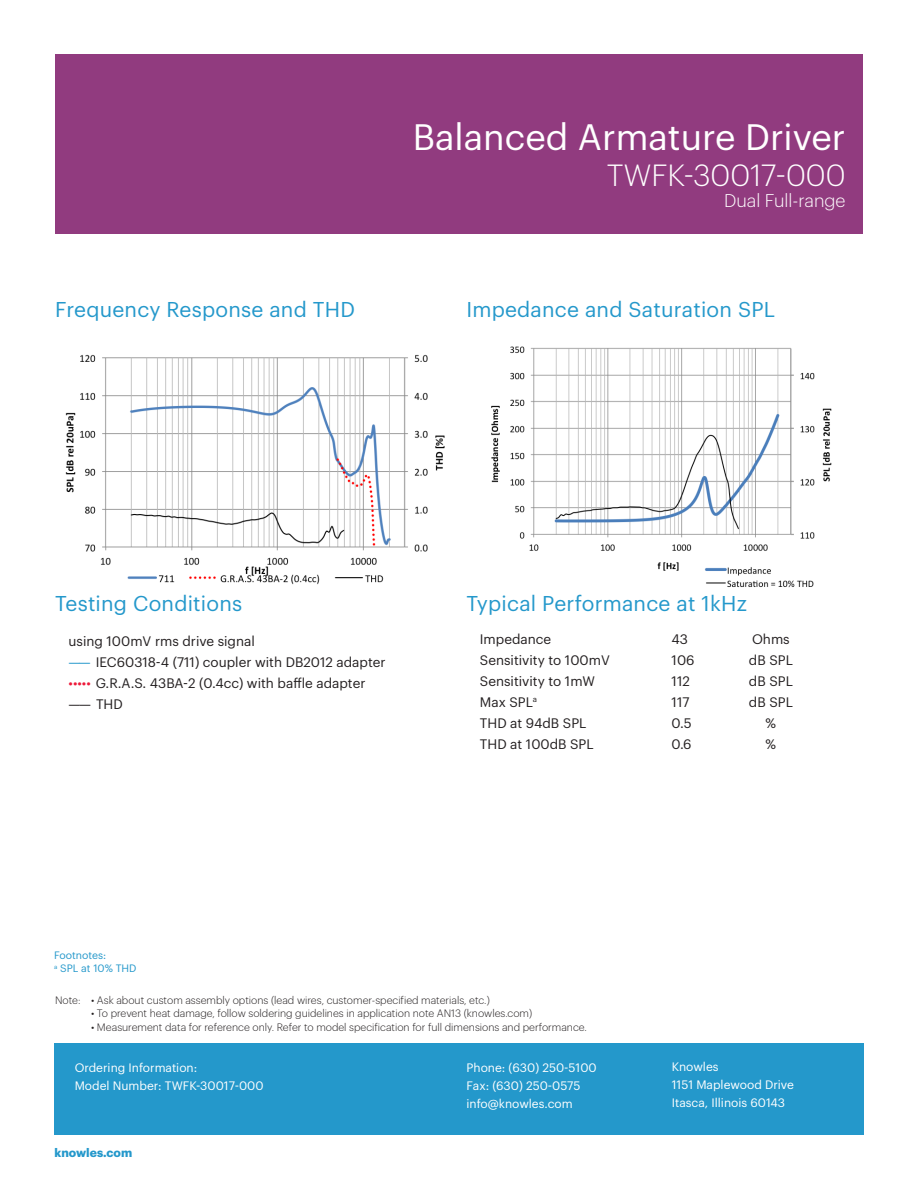
<style>
.page{position:relative;width:918px;height:1188px;background:#fff}
.page>*{position:absolute;margin:0;border:0;box-sizing:border-box;transform-origin:0 0}
.Document_Product_Tit{font:36px "Graphik";color:#fff}
.Document_Product_Tit-2{font:300 30px "Graphik";color:#fff}
.Blue_Sub-heads{font:21px "Graphik";letter-spacing:.01em;color:#2498cb}
.Document_Product_Tit-3{font:300 18px "Graphik";color:#fff}
.Body_Tab_Columns{font:13.5px/21px "Graphik";color:#231f20}
.t1{font:12px "Graphik";color:#fff}
.t2{font:700 12px "Graphik";color:#2498cb}
.Notes{font:300 10.5px "Graphik";color:#231f20}
.Footnotes{font:10.5px "Graphik";color:#2498cb}
.s1{color:#2498cb}
.s2{color:#ed1a3a}
</style>
<div class="page">
<img style="left:491px;top:346px;width:341px;height:242px">
<img style="left:65px;top:354px;width:380px;height:231px">
<div style="left:55px;top:1043px;width:809px;height:91px;background:#2498cb"></div>
<div style="left:56px;top:54px;width:807px;height:180px;background:#913b7f"></div>
<p class="Blue_Sub-heads" style="left:55px;top:294px;width:301px">Frequency Response and THD</p>
<p class="Document_Product_Tit" style="left:413px;top:110px;width:434px">Balanced Armature Driver</p>
<p class="Document_Product_Tit-2" style="left:607px;top:153px;width:240px">TWFK-30017-000</p>
<p class="Document_Product_Tit-3" style="left:724px;top:188px;width:123px">Dual Full-range</p>
<p class="Blue_Sub-heads" style="left:466px;top:294px;width:310px">Impedance and Saturation SPL</p>
<p class="Blue_Sub-heads" style="left:55px;top:588px;width:189px">Testing Conditions</p>
<p class="Body_Tab_Columns" style="left:69px;top:629px;width:188px">using 100mV rms drive signal</p>
<p class="Body_Tab_Columns" style="left:69px;top:650px;width:319px"><span class="s1">——</span> IEC60318-4 (711) coupler with DB2012 adapter</p>
<p class="Body_Tab_Columns" style="left:69px;top:671px;width:298px"><span class="s2">•••••</span> G.R.A.S. 43BA-2 (0.4cc) with baffle adapter —— THD</p>
<p class="Blue_Sub-heads" style="left:466px;top:588px;width:282px">Typical Performance at 1kHz</p>
<p class="Body_Tab_Columns" style="left:480px;top:627px;width:73px">Impedance</p>
<p class="Body_Tab_Columns" style="left:672px;top:627px;width:18px">43</p>
<p class="Body_Tab_Columns" style="left:752px;top:627px;width:39px">Ohms</p>
<p class="Body_Tab_Columns" style="left:480px;top:648px;width:131px">Sensitivity to 100mV</p>
<p class="Body_Tab_Columns" style="left:672px;top:648px;width:24px">106</p>
<p class="Body_Tab_Columns" style="left:749px;top:648px;width:45px">dB SPL</p>
<p class="Body_Tab_Columns" style="left:480px;top:669px;width:117px">Sensitivity to 1mW</p>
<p class="Body_Tab_Columns" style="left:672px;top:669px;width:20px">112</p>
<p class="Body_Tab_Columns" style="left:749px;top:669px;width:45px">dB SPL</p>
<p class="Body_Tab_Columns" style="left:480px;top:690px;width:59px">Max SPL<sup>a</sup></p>
<p class="Body_Tab_Columns" style="left:672px;top:690px;width:19px">117</p>
<p class="Body_Tab_Columns" style="left:749px;top:690px;width:45px">dB SPL</p>
<p class="Body_Tab_Columns" style="left:480px;top:711px;width:108px">THD at 94dB SPL</p>
<p class="Body_Tab_Columns" style="left:672px;top:711px;width:22px">0.5</p>
<p class="Body_Tab_Columns" style="left:766px;top:711px;width:12px">%</p>
<p class="Body_Tab_Columns" style="left:480px;top:732px;width:115px">THD at 100dB SPL</p>
<p class="Body_Tab_Columns" style="left:672px;top:732px;width:22px">0.6</p>
<p class="Body_Tab_Columns" style="left:766px;top:732px;width:12px">%</p>
<p class="Footnotes" style="left:54px;top:947px;width:54px">Footnotes:</p>
<p class="Footnotes" style="left:54px;top:961px;width:84px"><sup>a</sup> SPL at 10% THD</p>
<p class="Notes" style="left:55px;top:992px;width:436px">Note: • Ask about custom assembly options (lead wires, customer-specified materials, etc.)</p>
<p class="Notes" style="left:91px;top:1006px;width:443px">• To prevent heat damage, follow soldering guidelines in application note AN13 (knowles.com)</p>
<p class="Notes" style="left:91px;top:1019px;width:497px">• Measurement data for reference only. Refer to model specification for full dimensions and performance.</p>
<p class="t1" style="left:75px;top:1059px;width:124px">Ordering Information:</p>
<p class="t1" style="left:75px;top:1077px;width:190px">Model Number: TWFK-30017-000</p>
<p class="t2" style="left:54px;top:1143px;width:79px">knowles.com</p>
<p class="t1" style="left:467px;top:1059px;width:132px">Phone: (630) 250-5100</p>
<p class="t1" style="left:467px;top:1077px;width:115px">Fax: (630) 250-0575</p>
<p class="t1" style="left:467px;top:1095px;width:108px">info@knowles.com</p>
<p class="t1" style="left:672px;top:1058px;width:48px">Knowles</p>
<p class="t1" style="left:672px;top:1076px;width:124px">1151 Maplewood Drive</p>
<p class="t1" style="left:672px;top:1094px;width:115px">Itasca, Illinois 60143</p>
</div>
